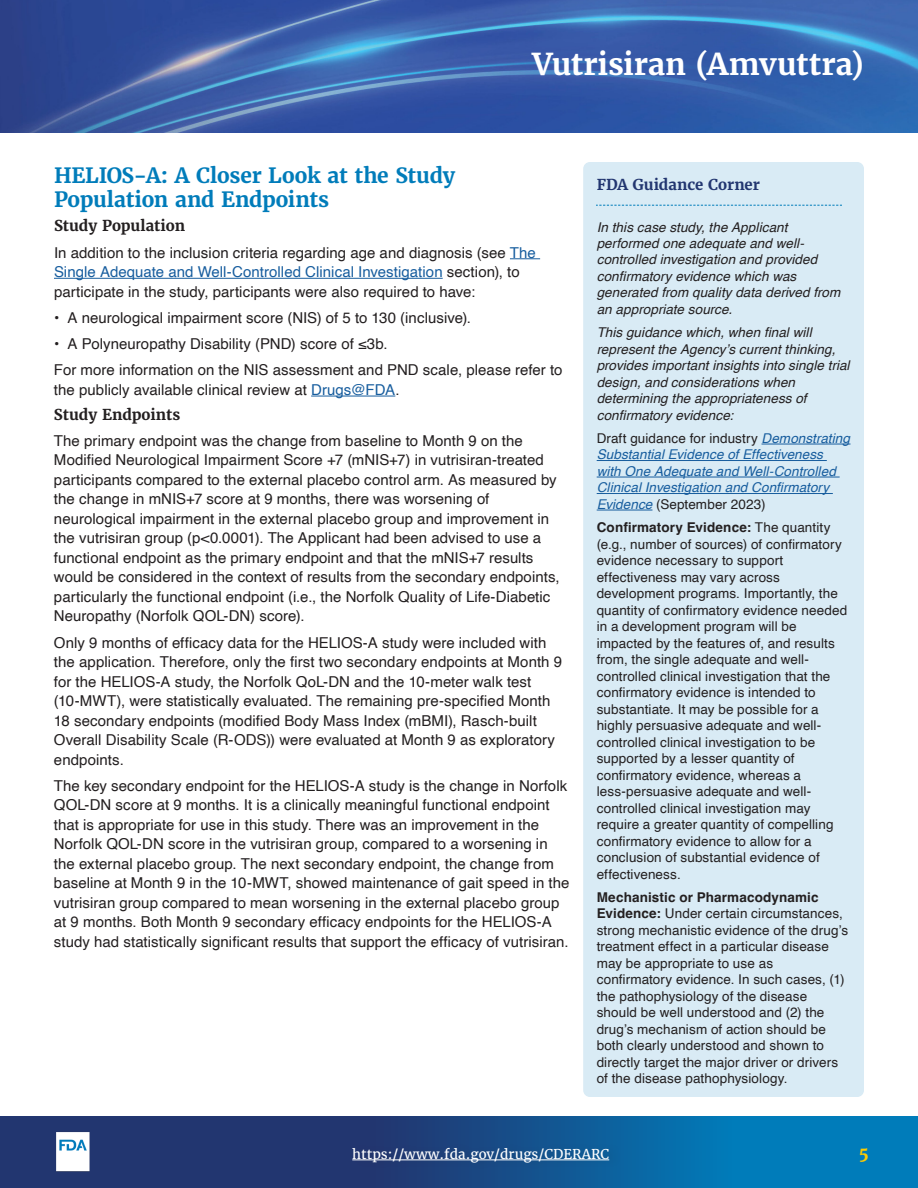
<style>
.page{position:relative;width:918px;height:1188px;background:#fff}
.page>*{position:absolute;margin:0;border:0;box-sizing:border-box;transform-origin:0 0}
.t1{font:700 30px "Merriweather";letter-spacing:-.005em;color:#fff}
.t2{font:700 21px/24px "Merriweather";letter-spacing:-.015em;color:#007cba}
.t3{font:700 16.5px "Merriweather";color:#fc0}
.t4{font:15px/19.5px "Helvetica";letter-spacing:.005em;color:#231f20}
.t5{font:700 15px "Merriweather";letter-spacing:-.005em;color:#231f20}
.t6{font:700 15px "Merriweather";color:#223670}
.t7{font:13.5px/16.5px "Helvetica";letter-spacing:.01em;color:#231f20}
.t8{font:italic 13.5px/16.5px "Helvetica";letter-spacing:.005em;color:#231f20}
.t9{font:italic 13.5px/16.5px "Helvetica";letter-spacing:.005em;color:#175d9e}
.t10{font:13.5px "Merriweather";color:#fff}
.s1{color:#175d9e}
.s2{font-style:normal;color:#231f20}
.s3{font-weight:700}
</style>
<div class="page">
<svg style="left:0;top:1116px;width:918px;height:72px;background:#13538f"></svg>
<img style="left:0;top:0;width:918px;height:133px">
<img style="left:46px;top:1122px;width:50px;height:60px">
<div style="left:352px;top:1141px;width:271px;height:30px;background:#231f20;opacity:.12"></div>
<hr style="left:352px;top:1160px;width:257px;height:1px;background:#fff">
<hr style="left:510px;top:258px;width:30px;height:1px;background:#175d9e">
<hr style="left:54px;top:278px;width:389px;height:1px;background:#175d9e">
<hr style="left:311px;top:396px;width:84px;height:1px;background:#175d9e">
<div style="left:583px;top:162px;width:281px;height:935px;background:#d9ebf5;border-radius:7px"></div>
<hr style="left:762px;top:444px;width:89px;height:1px;background:#175d9e">
<hr style="left:597px;top:460px;width:230px;height:1px;background:#175d9e">
<hr style="left:597px;top:477px;width:243px;height:1px;background:#175d9e">
<hr style="left:597px;top:493px;width:236px;height:1px;background:#175d9e">
<hr style="left:597px;top:510px;width:55px;height:1px;background:#175d9e">
<svg style="left:597px;top:205px;width:244px;height:1px"></svg>
<h1 class="t1" style="left:532px;top:45px;width:333px">Vutrisiran (Amvuttra)</h1>
<h2 class="t2" style="left:54px;top:163px;width:403px">HELIOS-A: A Closer Look at the Study<br>Population and Endpoints</h2>
<h3 class="t5" style="left:54px;top:216px;width:133px">Study Population</h3>
<p class="t4" style="left:54px;top:243px;width:483px">In addition to the inclusion criteria regarding age and diagnosis (see <span class="s1">The<br>Single Adequate and Well-Controlled Clinical Investigation</span> section), to participate in the study, participants were also required to have:</p>
<p class="t4" style="left:54px;top:308px;width:419px">• A neurological impairment score (NIS) of 5 to 130 (inclusive).</p>
<p class="t4" style="left:54px;top:335px;width:335px">• A Polyneuropathy Disability (PND) score of ≤3b.</p>
<p class="t4" style="left:54px;top:361px;width:510px">For more information on the NIS assessment and PND scale, please refer to the publicly available clinical review at <span class="s1">Drugs@FDA</span>.</p>
<h3 class="t5" style="left:54px;top:405px;width:128px">Study Endpoints</h3>
<p class="t4" style="left:54px;top:431px;width:507px">The primary endpoint was the change from baseline to Month 9 on the Modified Neurological Impairment Score +7 (mNIS+7) in vutrisiran-treated participants compared to the external placebo control arm. As measured by the change in mNIS+7 score at 9 months, there was worsening of neurological impairment in the external placebo group and improvement in the vutrisiran group (p&lt;0.0001). The Applicant had been advised to use a functional endpoint as the primary endpoint and that the mNIS+7 results would be considered in the context of results from the secondary endpoints, particularly the functional endpoint (i.e., the Norfolk Quality of Life-Diabetic Neuropathy (Norfolk QOL-DN) score).</p>
<p class="t4" style="left:54px;top:633px;width:510px">Only 9 months of efficacy data for the HELIOS-A study were included with the application. Therefore, only the first two secondary endpoints at Month 9 for the HELIOS-A study, the Norfolk QoL-DN and the 10-meter walk test (10-MWT), were statistically evaluated. The remaining pre-specified Month 18 secondary endpoints (modified Body Mass Index (mBMI), Rasch-built Overall Disability Scale (R-ODS)) were evaluated at Month 9 as exploratory endpoints.</p>
<p class="t4" style="left:54px;top:776px;width:517px">The key secondary endpoint for the HELIOS-A study is the change in Norfolk QOL-DN score at 9 months. It is a clinically meaningful functional endpoint that is appropriate for use in this study. There was an improvement in the Norfolk QOL-DN score in the vutrisiran group, compared to a worsening in the external placebo group. The next secondary endpoint, the change from baseline at Month 9 in the 10-MWT, showed maintenance of gait speed in the vutrisiran group compared to mean worsening in the external placebo group at 9 months. Both Month 9 secondary efficacy endpoints for the HELIOS-A study had statistically significant results that support the efficacy of vutrisiran.</p>
<h3 class="t6" style="left:597px;top:175px;width:165px">FDA Guidance Corner</h3>
<p class="t8" style="left:597px;top:219px;width:245px">In this case study, the Applicant performed one adequate and well&shy;controlled investigation and provided confirmatory evidence which was generated from quality data derived from an appropriate source.</p>
<p class="t8" style="left:597px;top:325px;width:254px">This guidance which, when final will represent the Agency’s current thinking, provides important insights into single trial design, and considerations when determining the appropriateness of confirmatory evidence:</p>
<p class="t9" style="left:597px;top:430px;width:255px"><span class="s2">Draft guidance for industry</span> Demonstrating Substantial Evidence of Effectiveness with One Adequate and Well-Controlled Clinical Investigation and Confirmatory Evidence <span class="s2">(September 2023)</span></p>
<p class="t7" style="left:597px;top:520px;width:252px"><span class="s3">Confirmatory Evidence:</span> The quantity (e.g., number of sources) of confirmatory evidence necessary to support effectiveness may vary across development programs. Importantly, the quantity of confirmatory evidence needed in a development program will be impacted by the features of, and results from, the single adequate and well&shy;controlled clinical investigation that the confirmatory evidence is intended to substantiate. It may be possible for a highly persuasive adequate and well&shy;controlled clinical investigation to be supported by a lesser quantity of confirmatory evidence, whereas a less-persuasive adequate and well&shy;controlled clinical investigation may require a greater quantity of compelling confirmatory evidence to allow for a conclusion of substantial evidence of effectiveness.</p>
<p class="t7" style="left:597px;top:889px;width:253px"><span class="s3">Mechanistic or Pharmacodynamic Evidence:</span> Under certain circumstances, strong mechanistic evidence of the drug’s treatment effect in a particular disease may be appropriate to use as confirmatory evidence. In such cases, (1) the pathophysiology of the disease should be well understood and (2) the drug’s mechanism of action should be both clearly understood and shown to directly target the major driver or drivers of the disease pathophysiology.</p>
<p class="t10" style="left:352px;top:1146px;width:258px">https://www.fda.gov/drugs/CDERARC</p>
<p class="t3" style="left:859px;top:1142px;width:11px">5</p>
</div>
